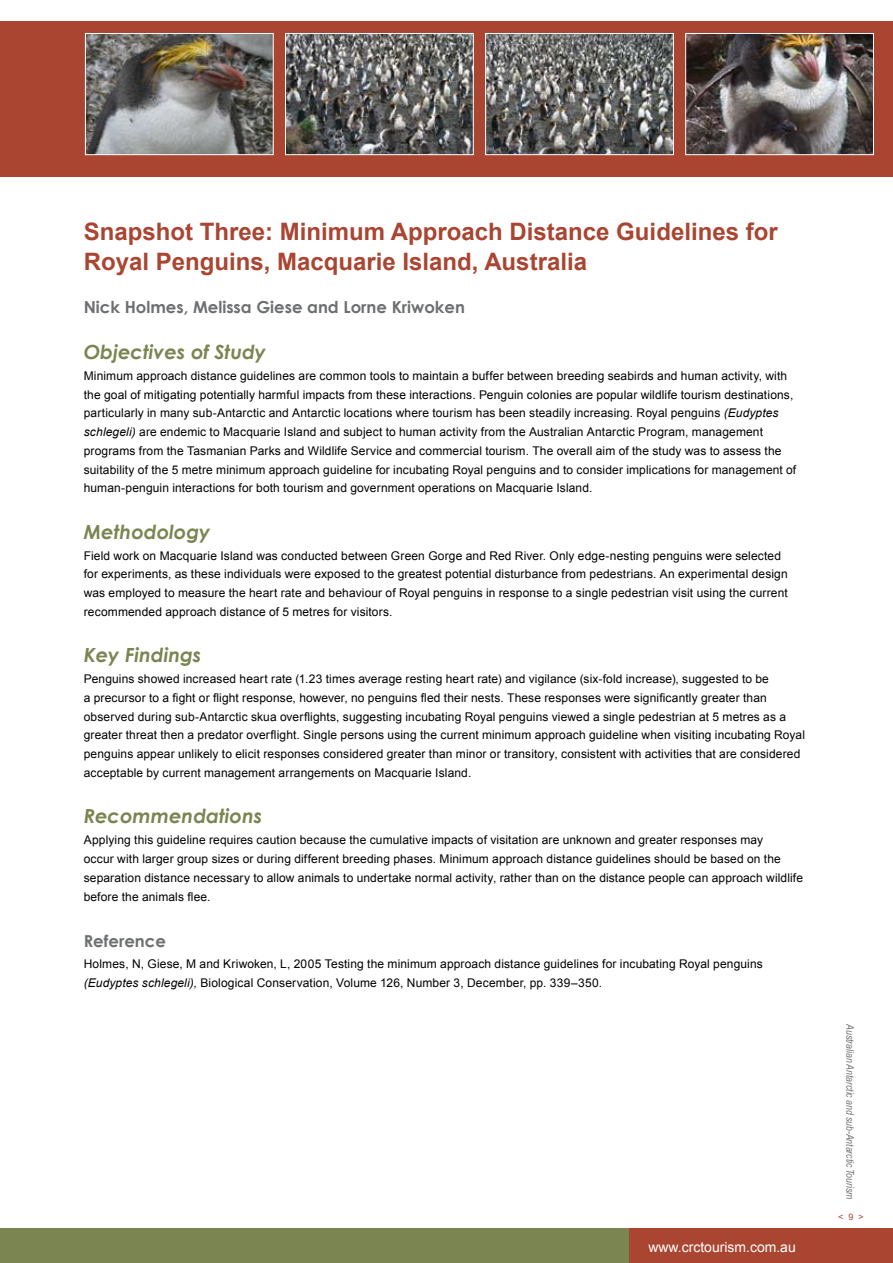
<style>
.page{position:relative;width:893px;height:1263px;background:#fff}
.page>*{position:absolute;margin:0;border:0;box-sizing:border-box;transform-origin:0 0}
.t1{font:700 24px/30px "Arial";color:#aa4532}
.t2{font:italic 700 19.5px "Century Gothic";color:#7a8551}
.t3{font:700 16.5px "Century Gothic";color:#6d6f71}
.t4{font:13.95px "Arial";color:#fff}
.t5{font:12px/18.8px "Arial";letter-spacing:.01em;color:#000}
.t6{font:italic 10.5px "Arial Narrow";color:#6d6f71}
.t7{font:9px "Arial";color:#aa4532}
.s1{font-style:italic}
</style>
<div class="page">
<div style="left:0;top:1229px;width:893px;height:34px;background:#7a8551"></div>
<div style="left:629px;top:1229px;width:264px;height:34px;background:#aa4532"></div>
<div style="left:0;top:21px;width:893px;height:156px;background:#aa4532"></div>
<img style="left:87px;top:35px;width:185px;height:118px">
<div style="left:85px;top:33px;width:189px;height:122px;border:1px solid #fff"></div>
<img style="left:287px;top:35px;width:185px;height:118px">
<div style="left:285px;top:33px;width:189px;height:122px;border:1px solid #fff"></div>
<img style="left:487px;top:35px;width:185px;height:118px">
<div style="left:485px;top:33px;width:189px;height:122px;border:1px solid #fff"></div>
<img style="left:687px;top:35px;width:185px;height:118px">
<div style="left:685px;top:33px;width:189px;height:122px;border:1px solid #fff"></div>
<h1 class="t1" style="left:84px;top:217px;width:695px">Snapshot Three: Minimum Approach Distance Guidelines for<br>Royal Penguins, Macquarie Island, Australia</h1>
<h3 class="t3" style="left:84px;top:294px;width:383px">Nick Holmes, Melissa Giese and Lorne Kriwoken</h3>
<h2 class="t2" style="left:84px;top:337px;width:184px">Objectives of Study</h2>
<p class="t5" style="left:84px;top:366px;width:714px">Minimum approach distance guidelines are common tools to maintain a buffer between breeding seabirds and human activity, with the goal of mitigating potentially harmful impacts from these interactions. Penguin colonies are popular wildlife tourism destinations, particularly in many sub-Antarctic and Antarctic locations where tourism has been steadily increasing. Royal penguins <span class="s1">(Eudyptes schlegeli)</span> are endemic to Macquarie Island and subject to human activity from the Australian Antarctic Program, management programs from the Tasmanian Parks and Wildlife Service and commercial tourism. The overall aim of the study was to assess the suitability of the 5 metre minimum approach guideline for incubating Royal penguins and to consider implications for management of human-penguin interactions for both tourism and government operations on Macquarie Island.</p>
<h2 class="t2" style="left:84px;top:517px;width:128px">Methodology</h2>
<p class="t5" style="left:84px;top:546px;width:705px">Field work on Macquarie Island was conducted between Green Gorge and Red River. Only edge-nesting penguins were selected for experiments, as these individuals were exposed to the greatest potential disturbance from pedestrians. An experimental design was employed to measure the heart rate and behaviour of Royal penguins in response to a single pedestrian visit using the current recommended approach distance of 5 metres for visitors.</p>
<h2 class="t2" style="left:84px;top:640px;width:119px">Key Findings</h2>
<p class="t5" style="left:84px;top:670px;width:723px">Penguins showed increased heart rate (1.23 times average resting heart rate) and vigilance (six-fold increase), suggested to be<br>a precursor to a fight or flight response, however, no penguins fled their nests. These responses were significantly greater than observed during sub-Antarctic skua overflights, suggesting incubating Royal penguins viewed a single pedestrian at 5 metres as a greater threat then a predator overflight. Single persons using the current minimum approach guideline when visiting incubating Royal penguins appear unlikely to elicit responses considered greater than minor or transitory, consistent with activities that are considered acceptable by current management arrangements on Macquarie Island.</p>
<h2 class="t2" style="left:84px;top:801px;width:180px">Recommendations</h2>
<p class="t5" style="left:84px;top:831px;width:721px">Applying this guideline requires caution because the cumulative impacts of visitation are unknown and greater responses may<br>occur with larger group sizes or during different breeding phases. Minimum approach distance guidelines should be based on the separation distance necessary to allow animals to undertake normal activity, rather than on the distance people can approach wildlife before the animals flee.</p>
<h3 class="t3" style="left:84px;top:928px;width:84px">Reference</h3>
<p class="t5" style="left:84px;top:954px;width:680px">Holmes, N, Giese, M and Kriwoken, L, 2005 Testing the minimum approach distance guidelines for incubating Royal penguins <span class="s1">(Eudyptes schlegeli),</span> Biological Conservation, Volume 126, Number 3, December, pp. 339–350.</p>
<p class="t4" style="left:648px;top:1238px;width:149px">www.crctourism.com.au</p>
<p class="t6" style="left:858px;top:1024px;width:177px;rotate:90deg">Australian Antarctic and sub-Antarctic Tourism</p>
<p class="t7" style="left:838px;top:1210px;width:27px">&lt; 9 &gt;</p>
</div>
